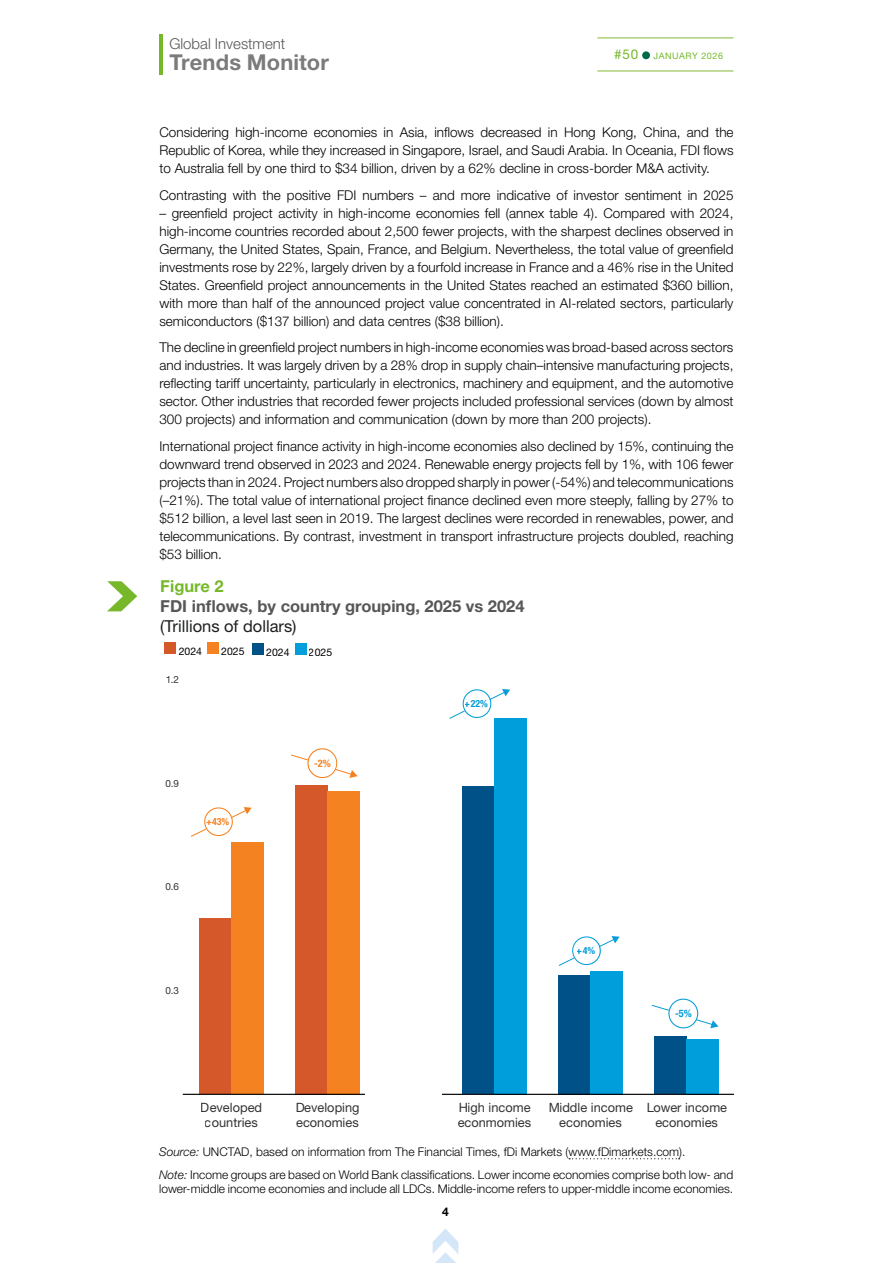
<style>
.page{position:relative;width:893px;height:1263px;background:#fff}
.page>*{position:absolute;margin:0;border:0;box-sizing:border-box;transform-origin:0 0}
.t1{font:700 21.9px "Helvetica Neue LT Std";letter-spacing:.005em;color:#7c7b7b}
.t2{font:700 16.5px "Helvetica Neue LT Std";color:#575756}
.t3{font:16.5px "Helvetica Neue LT Std";color:#1e1f1f}
.t4{font:700 16.5px "Helvetica Neue LT Std";color:#76b82a}
.t5{font:300 15px "Helvetica Neue LT Std";color:#575756}
.t6{font:300 13.5px/18px "Helvetica Neue LT Std";color:#000;text-align:justify}
.t7{font:13.5px "Helvetica Neue LT Std";color:#76b82a}
.t8{font:12.75px/15px "Helvetica Neue LT Std";color:#333;text-align:center}
.t9{font:300 12px/23px "Helvetica Neue LT Std";color:#000}
.t10{font:700 12px "Helvetica Neue LT Std";color:#000}
.t11{font:10.5px "Helvetica Neue LT Std";color:#000}
.t12{font:700 condensed 10.35px "Helvetica Neue LT Std";color:#f58220}
.t13{font:700 condensed 10.35px "Helvetica Neue LT Std";color:#069dd8}
.t14{font:9.9px "Helvetica Neue LT Std";color:#333}
.t15{font:700 condensed 9.9px "Helvetica Neue LT Std";color:#069dd8}
.t16{font:700 condensed 9.9px "Helvetica Neue LT Std";color:#f58220}
.t17{font:9px "Helvetica Neue LT Std";letter-spacing:.06em;color:#76b82a}
.s1{font-style:italic}
</style>
<div class="page">
<svg style="left:432px;top:1228px;width:27px;height:35px"></svg>
<div style="left:642px;top:51px;width:8px;height:8px;background:#006b49;border-radius:50%"></div>
<hr style="left:597px;top:37px;width:136px;height:1px;background:#99c555">
<hr style="left:597px;top:70px;width:136px;height:2px;background:#99c555">
<hr style="left:159px;top:34px;width:4px;height:41px;background:#76b82a">
<svg style="left:107px;top:581px;width:30px;height:30px"></svg>
<div style="left:199px;top:918px;width:32px;height:176px;background:#d4582a"></div>
<div style="left:295px;top:785px;width:32px;height:309px;background:#d4582a"></div>
<div style="left:231px;top:842px;width:33px;height:252px;background:#f58220"></div>
<div style="left:327px;top:791px;width:33px;height:303px;background:#f58220"></div>
<hr style="left:183px;top:1094px;width:181px;height:1px;background:#000">
<div style="left:165px;top:642px;width:11px;height:12px;background:#d4582a"></div>
<div style="left:207px;top:642px;width:12px;height:12px;background:#f58220"></div>
<div style="left:252px;top:643px;width:12px;height:12px;background:#005187"></div>
<div style="left:295px;top:643px;width:11px;height:12px;background:#009edb"></div>
<svg style="left:191px;top:807px;width:61px;height:30px"></svg>
<svg style="left:291px;top:748px;width:67px;height:30px"></svg>
<svg style="left:569px;top:1158px;width:111px;height:1px"></svg>
<div style="left:462px;top:786px;width:32px;height:308px;background:#005187"></div>
<div style="left:558px;top:975px;width:33px;height:119px;background:#005187"></div>
<div style="left:654px;top:1036px;width:33px;height:58px;background:#005187"></div>
<div style="left:494px;top:718px;width:33px;height:376px;background:#009edb"></div>
<div style="left:591px;top:971px;width:32px;height:123px;background:#009edb"></div>
<div style="left:687px;top:1039px;width:32px;height:55px;background:#009edb"></div>
<hr style="left:443px;top:1094px;width:290px;height:1px;background:#000">
<svg style="left:558px;top:936px;width:62px;height:30px"></svg>
<svg style="left:449px;top:689px;width:61px;height:30px"></svg>
<svg style="left:651px;top:998px;width:67px;height:30px"></svg>
<p class="t5" style="left:169px;top:35px;width:117px">Global Investment</p>
<h1 class="t1" style="left:169px;top:49px;width:161px">Trends Monitor</h1>
<p class="t7" style="left:614px;top:46px;width:26px">#50</p>
<p class="t17" style="left:654px;top:51px;width:71px">JANUARY 2026</p>
<p class="t6" style="left:159px;top:123px;width:576px">Considering high-income economies in Asia, inflows decreased in Hong Kong, China, and the Republic of Korea, while they increased in Singapore, Israel, and Saudi Arabia. In Oceania, FDI flows to Australia fell by one third to $34 billion, driven by a 62% decline in cross-border M&amp;A activity.</p>
<p class="t6" style="left:159px;top:186px;width:576px">Contrasting with the positive FDI numbers – and more indicative of investor sentiment in 2025</p>
<p class="t6" style="left:159px;top:204px;width:576px">– greenfield project activity in high-income economies fell (annex table 4). Compared with 2024, high-income countries recorded about 2,500 fewer projects, with the sharpest declines observed in Germany, the United States, Spain, France, and Belgium. Nevertheless, the total value of greenfield investments rose by 22%, largely driven by a fourfold increase in France and a 46% rise in the United States. Greenfield project announcements in the United States reached an estimated $360 billion, with more than half of the announced project value concentrated in AI-related sectors, particularly semiconductors ($137 billion) and data centres ($38 billion).</p>
<p class="t6" style="left:159px;top:338px;width:576px">The decline in greenfield project numbers in high-income economies was broad-based across sectors and industries. It was largely driven by a 28% drop in supply chain–intensive manufacturing projects, reflecting tariff uncertainty, particularly in electronics, machinery and equipment, and the automotive sector. Other industries that recorded fewer projects included professional services (down by almost 300 projects) and information and communication (down by more than 200 projects).</p>
<p class="t6" style="left:159px;top:437px;width:576px">International project finance activity in high-income economies also declined by 15%, continuing the downward trend observed in 2023 and 2024. Renewable energy projects fell by 1%, with 106 fewer projects than in 2024. Project numbers also dropped sharply in power (-54%) and telecommunications (–21%). The total value of international project finance declined even more steeply, falling by 27% to $512 billion, a level last seen in 2019. The largest declines were recorded in renewables, power, and telecommunications. By contrast, investment in transport infrastructure projects doubled, reaching $53 billion.</p>
<p class="t4" style="left:160px;top:576px;width:65px">Figure 2</p>
<p class="t2" style="left:160px;top:596px;width:366px">FDI inflows, by country grouping, 2025 vs 2024</p>
<p class="t3" style="left:160px;top:616px;width:138px">(Trillions of dollars)</p>
<p class="t11" style="left:179px;top:645px;width:25px">2024</p>
<p class="t11" style="left:221px;top:645px;width:25px">2025</p>
<p class="t11" style="left:266px;top:645px;width:51px">2024 2025</p>
<p class="t11" style="left:250px;top:645px;width:25px">2024</p>
<p class="t11" style="left:309px;top:646px;width:25px">2025</p>
<p class="t14" style="left:165px;top:673px;width:15px">1.2</p>
<p class="t14" style="left:165px;top:777px;width:15px">0.9</p>
<p class="t14" style="left:165px;top:881px;width:15px">0.6</p>
<p class="t16" style="left:206px;top:816px;width:25px">+43%</p>
<p class="t14" style="left:165px;top:984px;width:15px">0.3</p>
<p class="t12" style="left:314px;top:757px;width:18px">-2%</p>
<p class="t15" style="left:465px;top:698px;width:25px">+22%</p>
<p class="t15" style="left:577px;top:944px;width:20px">+4%</p>
<p class="t13" style="left:675px;top:1007px;width:18px">-5%</p>
<p class="t8" style="left:201px;top:1100px;width:63px">Developed countries</p>
<p class="t8" style="left:295px;top:1100px;width:66px;text-align:left">Dev loping economies</p>
<p class="t8" style="left:387px;top:1100px;width:145px">High incomeHigh income</p>
<p class="t8" style="left:272px;top:1100px;width:63px">Developed countries</p>
<p class="t8" style="left:548px;top:1100px;width:86px">Middle income economies</p>
<p class="t8" style="left:646px;top:1100px;width:82px">Lower income economies</p>
<p class="t8" style="left:477px;top:1100px;width:86px">M ddle income economies</p>
<p class="t8" style="left:575px;top:1100px;width:82px">Lower income economies</p>
<p class="t8" style="left:458px;top:1115px;width:75px">econmomies</p>
<p class="t9" style="left:159px;top:1140px;width:576px"><span class="s1">Source:</span> UNCTAD, based on information from The Financial Times, fDi Markets (www.fDimarkets.com).<br><span class="s1">Note:</span> Income groups are based on World Bank classifications. Lower income economies comprise both low- and</p>
<p class="t9" style="left:159px;top:1177px;width:575px">lower-middle income economies and include all LDCs. Middle-income refers to upper-middle income economies.</p>
<p class="t10" style="left:442px;top:1204px;width:8px">4</p>
</div>
